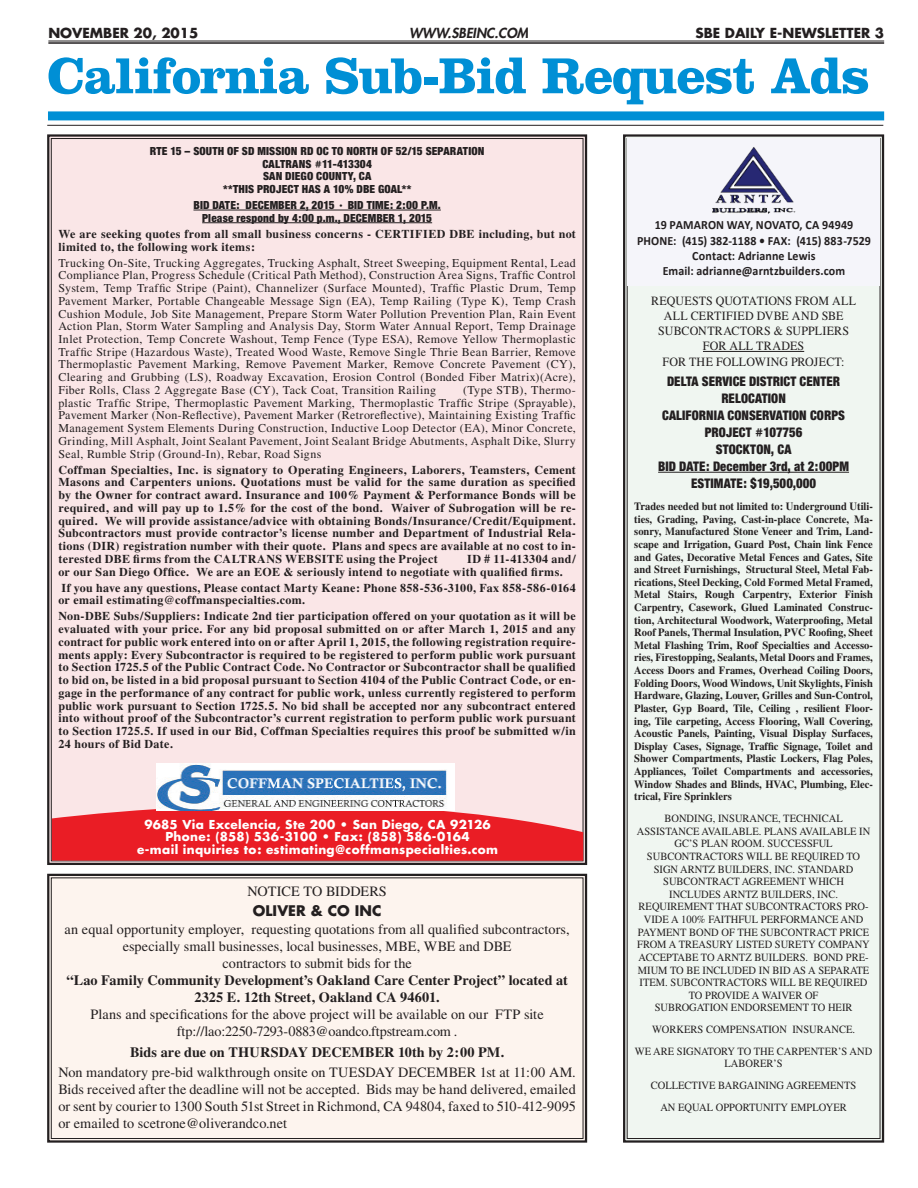
<style>
.page{position:relative;width:918px;height:1188px;background:#fff}
.page>*{position:absolute;margin:0;border:0;box-sizing:border-box;transform-origin:0 0}
.t1{font:700 52.5px "Clarendon LT Std";letter-spacing:-.025em;color:#008fd5}
.t2{font:14.25px/17.1px "Times";color:#231f20;text-align:center}
.t3{font:700 14.25px/17.1px "Times";letter-spacing:.005em;color:#231f20;text-align:center}
.t4{font:14.25px/17.1px "Sans Black Condensed DTC";letter-spacing:.01em;color:#231f20;text-align:center;scale:.95 1}
.t5{font:700 14.25px "Futura";letter-spacing:.01em;color:#231f20}
.t6{font:700 13.5px "Futura";color:#231f20}
.t7{font:italic 800 13.5px "Futura";color:#231f20}
.t8{font:700 12.6px/15.1px "Calibri";letter-spacing:.01em;color:#231f20;text-align:center;scale:.95 1}
.t9{font:12.6px/15.1px "Times";letter-spacing:.01em;color:#231f20;text-align:center;scale:.95 1}
.t10{font:700 12px/12.8px "Times";letter-spacing:.03em;color:#231f20}
.t11{font:12px/12.8px "Times";letter-spacing:.03em;color:#231f20;text-align:justify}
.t12{font:12px/12.8px "Sans Black Condensed DTC";letter-spacing:.01em;color:#231f20;text-align:center}
.t13{font:700 12px/12.8px "Futura";letter-spacing:.03em;color:#fff;text-align:center}
.t14{font:700 11.1px/12.6px "Times";color:#231f20;text-align:justify;scale:.95 1}
.t15{font:11.1px/12.6px "Times";color:#231f20;text-align:center;scale:.95 1}
</style>
<div class="page">
<div style="left:48px;top:111px;width:836px;height:9px;background:#008fd5"></div>
<hr style="left:47px;top:125px;width:836px;height:1px;background:#231f20">
<hr style="left:48px;top:41px;width:836px;height:1px;background:#231f20">
<hr style="left:48px;top:42px;width:836px;height:2px;background:#231f20">
<div style="left:47px;top:873px;width:541px;height:270px;background:#fdf4ee"></div>
<div style="left:51px;top:877px;width:532px;height:262px;border:1px solid #231f20"></div>
<div style="left:47px;top:134px;width:541px;height:731px;background:#fae6e7"></div>
<svg style="left:52px;top:783px;width:531px;height:78px;background:#ed4e54"></svg>
<img style="left:156px;top:764px;width:299px;height:47px">
<div style="left:623px;top:134px;width:262px;height:1009px;background:#f0f6f1"></div>
<div style="left:627px;top:138px;width:253px;height:148px;background:#f5f5fa"></div>
<img style="left:713px;top:147px;width:82px;height:67px">
<p class="t6" style="left:48px;top:24px;width:65px">November</p>
<p class="t6" style="left:134px;top:24px;width:66px">20, 2015</p>
<p class="t7" style="left:409px;top:24px;width:121px">WWW.SBEINC.COM</p>
<p class="t6" style="left:695px;top:24px;width:7px">sbe</p>
<p class="t6" style="left:725px;top:24px;width:161px">DAILY E-NEWSLETTER 3</p>
<h1 class="t1" style="left:47px;top:44px;width:824px">California Sub-Bid Request Ads</h1>
<p class="t12" style="left:150px;top:144px;width:336px">RTE 15 – SOUTH OF SD MISSION RD OC TO NORTH OF 52/15 SEPARATION CALTRANS #11-413304<br>SAN DIEGO COUNTY, CA<br>**THIS PROJECT HAS A 10% DBE GOAL**</p>
<p class="t12" style="left:193px;top:198px;width:249px">BID DATE: DECEMBER 2, 2015 • BID TIME: 2:00 P.M.<br>Please respond by 4:00 p.m., DECEMBER 1, 2015</p>
<p class="t10" style="left:58px;top:227px;width:519px">We are seeking quotes from all small business concerns - CERTIFIED DBE including, but not limited to, the following work items:</p>
<p class="t11" style="left:58px;top:256px;width:519px">Trucking On-Site, Trucking Aggregates, Trucking Asphalt, Street Sweeping, Equipment Rental, Lead Compliance Plan, Progress Schedule (Critical Path Method), Construction Area Signs, Traffic Control System, Temp Traffic Stripe (Paint), Channelizer (Surface Mounted), Traffic Plastic Drum, Temp Pavement Marker, Portable Changeable Message Sign (EA), Temp Railing (Type K), Temp Crash Cushion Module, Job Site Management, Prepare Storm Water Pollution Prevention Plan, Rain Event Action Plan, Storm Water Sampling and Analysis Day, Storm Water Annual Report, Temp Drainage Inlet Protection, Temp Concrete Washout, Temp Fence (Type ESA), Remove Yellow Thermoplastic Traffic Stripe (Hazardous Waste), Treated Wood Waste, Remove Single Thrie Bean Barrier, Remove Thermoplastic Pavement Marking, Remove Pavement Marker, Remove Concrete Pavement (CY), Clearing and Grubbing (LS), Roadway Excavation, Erosion Control (Bonded Fiber Matrix)(Acre), Fiber Rolls, Class 2 Aggregate Base (CY), Tack Coat, Transition Railing</p>
<p class="t11" style="left:58px;top:384px;width:519px;text-indent:405px">(Type STB), Thermo&shy;plastic Traffic Stripe, Thermoplastic Pavement Marking, Thermoplastic Traffic Stripe (Sprayable), Pavement Marker (Non-Reflective), Pavement Marker (Retroreflective), Maintaining Existing Traffic Management System Elements During Construction, Inductive Loop Detector (EA), Minor Concrete, Grinding, Mill Asphalt, Joint Sealant Pavement, Joint Sealant Bridge Abutments, Asphalt Dike, Slurry Seal, Rumble Strip (Ground-In), Rebar, Road Signs</p>
<p class="t10" style="left:58px;top:463px;width:519px;text-align:justify">Coffman Specialties, Inc. is signatory to Operating Engineers, Laborers, Teamsters, Cement Masons and Carpenters unions. Quotations must be valid for the same duration as specified by the Owner for contract award. Insurance and 100% Payment &amp; Performance Bonds will be required, and will pay up to 1.5% for the cost of the bond. Waiver of Subrogation will be re&shy;quired. We will provide assistance/advice with obtaining Bonds/Insurance/Credit/Equipment.<br>Subcontractors must provide contractor’s license number and Department of Industrial Rela&shy;tions (DIR) registration number with their quote. Plans and specs are available at no cost to in&shy;terested DBE firms from the CALTRANS WEBSITE using the Project</p>
<p class="t10" style="left:58px;top:552px;width:519px;text-indent:409px">ID # 11-413304 and/ or our San Diego Office. We are an EOE &amp; seriously intend to negotiate with qualified firms.</p>
<p class="t10" style="left:58px;top:581px;width:519px">If you have any questions, Please contact Marty Keane: Phone 858-536-3100, Fax 858-586-0164 or email estimating@coffmanspecialties.com.</p>
<p class="t10" style="left:58px;top:610px;width:519px;text-align:justify">Non-DBE Subs/Suppliers: Indicate 2nd tier participation offered on your quotation as it will be evaluated with your price. For any bid proposal submitted on or after March 1, 2015 and any contract for public work entered into on or after April 1, 2015, the following registration require&shy;ments apply: Every Subcontractor is required to be registered to perform public work pursuant to Section 1725.5 of the Public Contract Code. No Contractor or Subcontractor shall be qualified to bid on, be listed in a bid proposal pursuant to Section 4104 of the Public Contract Code, or en&shy;gage in the performance of any contract for public work, unless currently registered to perform public work pursuant to Section 1725.5. No bid shall be accepted nor any subcontract entered into without proof of the Subcontractor’s current registration to perform public work pursuant to Section 1725.5. If used in our Bid, Coffman Specialties requires this proof be submitted w/in 24 hours of Bid Date.</p>
<p class="t13" style="left:137px;top:818px;width:363px">9685 Via Excelencia, Ste 200 • San Diego, CA 92126<br>Phone: (858) 536-3100 • Fax: (858) 586-0164<br>e-mail inquiries to: estimating@coffmanspecialties.com</p>
<p class="t2" style="left:247px;top:883px;width:141px">NOTICE TO BIDDERS</p>
<p class="t5" style="left:253px;top:902px;width:130px">OLIVER &amp; CO INC</p>
<p class="t2" style="left:65px;top:920px;width:507px">an equal opportunity employer, requesting quotations from all qualified subcontractors, especially small businesses, local businesses, MBE, WBE and DBE<br>contractors to submit bids for the</p>
<p class="t3" style="left:66px;top:971px;width:503px">“Lao Family Community Development’s Oakland Care Center Project” located at<br>2325 E. 12th Street, Oakland CA 94601.</p>
<p class="t2" style="left:91px;top:1006px;width:455px">Plans and specifications for the above project will be available on our FTP site ftp://lao:2250-7293-0883@oandco.ftpstream.com .</p>
<p class="t3" style="left:130px;top:1043px;width:376px">Bids are due on THURSDAY DECEMBER 10th by 2:00 PM.</p>
<p class="t2" style="left:58px;top:1063px;width:519px;text-align:justify">Non mandatory pre-bid walkthrough onsite on TUESDAY DECEMBER 1st at 11:00 AM.<br>Bids received after the deadline will not be accepted. Bids may be hand delivered, emailed or sent by courier to 1300 South 51st Street in Richmond, CA 94804, faxed to 510-412-9095 or emailed to scetrone@oliverandco.net</p>
<p class="t8" style="left:637px;top:217px;width:248px">19 PAMARON WAY, NOVATO, CA 94949<br>PHONE: (415) 382-1188 • FAX: (415) 883-7529<br>Contact: Adrianne Lewis<br>Email: adrianne@arntzbuilders.com</p>
<p class="t9" style="left:651px;top:293px;width:217px">REQUESTS QUOTATIONS FROM ALL<br>ALL CERTIFIED DVBE AND SBE<br>SUBCONTRACTORS &amp; SUPPLIERS<br>FOR ALL TRADES<br>FOR THE FOLLOWING PROJECT:</p>
<p class="t4" style="left:658px;top:373px;width:202px">DELTA SERVICE DISTRICT CENTER<br>RELOCATION<br>CALIFORNIA CONSERVATION CORPS<br>PROJECT #107756<br>STOCKTON, CA<br>BID DATE: December 3rd, at 2:00PM<br>ESTIMATE: $19,500,000</p>
<p class="t14" style="left:634px;top:500px;width:253px">Trades needed but not limited to: Underground Utili&shy;ties, Grading, Paving, Cast-in-place Concrete, Ma&shy;sonry, Manufactured Stone Veneer and Trim, Land&shy;scape and Irrigation, Guard Post, Chain link Fence and Gates, Decorative Metal Fences and Gates, Site and Street Furnishings, Structural Steel, Metal Fab&shy;rications, Steel Decking, Cold Formed Metal Framed, Metal Stairs, Rough Carpentry, Exterior Finish Carpentry, Casework, Glued Laminated Construc&shy;tion, Architectural Woodwork, Waterproofing, Metal Roof Panels, Thermal Insulation, PVC Roofing, Sheet Metal Flashing Trim, Roof Specialties and Accesso&shy;ries, Firestopping, Sealants, Metal Doors and Frames, Access Doors and Frames, Overhead Coiling Doors, Folding Doors, Wood Windows, Unit Skylights, Finish Hardware, Glazing, Louver, Grilles and Sun-Control, Plaster, Gyp Board, Tile, Ceiling , resilient Floor&shy;ing, Tile carpeting, Access Flooring, Wall Covering, Acoustic Panels, Painting, Visual Display Surfaces, Display Cases, Signage, Traffic Signage, Toilet and Shower Compartments, Plastic Lockers, Flag Poles, Appliances, Toilet Compartments and accessories, Window Shades and Blinds, HVAC, Plumbing, Elec&shy;trical, Fire Sprinklers</p>
<p class="t15" style="left:637px;top:812px;width:247px">BONDING, INSURANCE, TECHNICAL ASSISTANCE AVAILABLE. PLANS AVAILABLE IN GC’S PLAN ROOM. SUCCESSFUL SUBCONTRACTORS WILL BE REQUIRED TO SIGN ARNTZ BUILDERS, INC. STANDARD SUBCONTRACT AGREEMENT WHICH INCLUDES ARNTZ BUILDERS, INC.<br>REQUIREMENT THAT SUBCONTRACTORS PRO-VIDE A 100% FAITHFUL PERFORMANCE AND PAYMENT BOND OF THE SUBCONTRACT PRICE FROM A TREASURY LISTED SURETY COMPANY ACCEPTABE TO ARNTZ BUILDERS. BOND PRE-MIUM TO BE INCLUDED IN BID AS A SEPARATE ITEM. SUBCONTRACTORS WILL BE REQUIRED TO PROVIDE A WAIVER OF<br>SUBROGATION ENDORSEMENT TO HEIR</p>
<p class="t15" style="left:635px;top:1018px;width:251px;line-height:21.8px">WORKERS COMPENSATION INSURANCE.<br>WE ARE SIGNATORY TO THE CARPENTER’S AND</p>
<p class="t15" style="left:651px;top:1053px;width:218px;line-height:21.8px">LABORER’S<br>COLLECTIVE BARGAINING AGREEMENTS<br>AN EQUAL OPPORTUNITY EMPLOYER</p>
</div>
